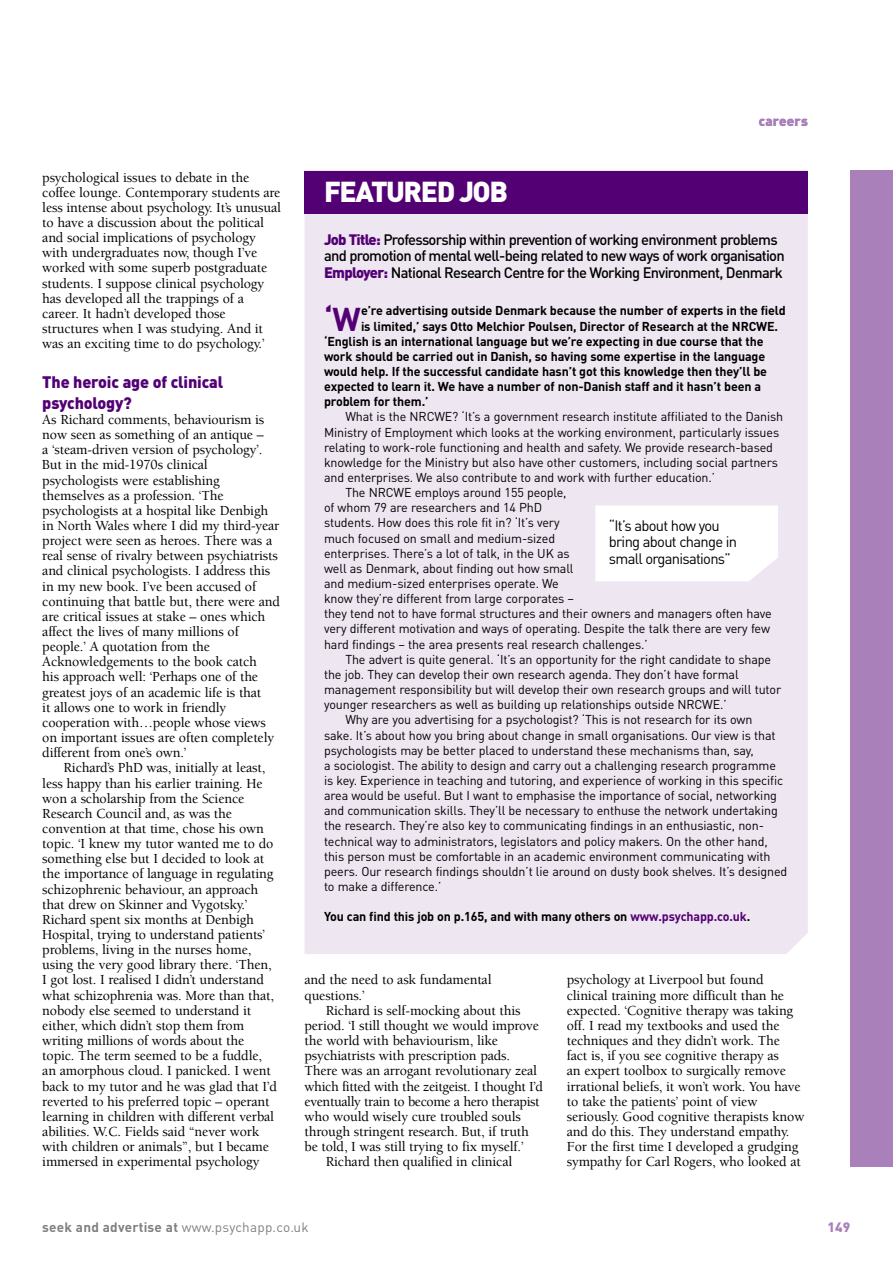
<style>
.page{position:relative;width:893px;height:1263px;background:#fff}
.page>*{position:absolute;margin:0;border:0;box-sizing:border-box;transform-origin:0 0}
.t1{font:700 32.55px "DIN Pro";color:#530074}
.t2{font:900 28.5px "DIN Pro";letter-spacing:-.05em;color:#fff}
.t3{font:900 16.5px/20.5px "DIN Pro";letter-spacing:-.01em;color:#530074}
.t4{font:500 15px/16.5px "DIN Pro";letter-spacing:-.05em;color:#000}
.t5{font:15px/16.5px "DIN Pro";letter-spacing:-.045em;color:#000}
.t6{font:500 14.25px/15.1px "Berkeley Std";letter-spacing:-.01em;color:#000}
.t7{font:700 13.5px "DIN Pro";letter-spacing:.015em;color:#808080}
.t8{font:900 13.5px "DIN Pro";letter-spacing:.015em;color:#a980ba}
.t9{font:12.75px "DIN Pro";letter-spacing:-.01em;color:#000}
.t10{font:700 12.75px "DIN Pro";letter-spacing:-.01em;color:#000}
.s1{font-weight:900;color:#530074}
.s2{color:#530074}
.s3{font-weight:400}
</style>
<div class="page">
<div style="left:305px;top:170px;width:503px;height:784px;background:#eee6f1"></div>
<div style="left:305px;top:171px;width:503px;height:43px;background:#530074"></div>
<svg style="left:595px;top:506px;width:183px;height:75px"></svg>
<div style="left:850px;top:170px;width:42px;height:996px;background:#a980ba"></div>
<p class="t6" style="left:42px;top:171px;width:240px">psychological issues to debate in the coffee lounge. Contemporary students are less intense about psychology. It’s unusual to have a discussion about the political and social implications of psychology with undergraduates now, though I’ve worked with some superb postgraduate students. I suppose clinical psychology has developed all the trappings of a career. It hadn’t developed those structures when I was studying. And it was an exciting time to do psychology.’</p>
<p class="t3" style="left:42px;top:372px;width:182px">The heroic age of clinical psychology?</p>
<p class="t6" style="left:42px;top:413px;width:239px">As Richard comments, behaviourism is now seen as something of an antique –<br>a ‘steam-driven version of psychology’.<br>But in the mid-1970s clinical psychologists were establishing themselves as a profession. ‘The psychologists at a hospital like Denbigh in North Wales where I did my third-year project were seen as heroes. There was a real sense of rivalry between psychiatrists and clinical psychologists. I address this in my new book. I’ve been accused of continuing that battle but, there were and are critical issues at stake – ones which affect the lives of many millions of people.’ A quotation from the Acknowledgements to the book catch<br>his approach well: ‘Perhaps one of the greatest joys of an academic life is that<br>it allows one to work in friendly cooperation with…people whose views on important issues are often completely different from one’s own.’</p>
<p class="t6" style="left:42px;top:762px;width:236px;text-indent:21px">Richard’s PhD was, initially at least, less happy than his earlier training. He won a scholarship from the Science Research Council and, as was the convention at that time, chose his own topic. ‘I knew my tutor wanted me to do something else but I decided to look at the importance of language in regulating schizophrenic behaviour, an approach that drew on Skinner and Vygotsky.’ Richard spent six months at Denbigh Hospital, trying to understand patients’ problems, living in the nurses home, using the very good library there. ‘Then, I got lost. I realised I didn’t understand what schizophrenia was. More than that, nobody else seemed to understand it either, which didn’t stop them from writing millions of words about the topic. The term seemed to be a fuddle, an amorphous cloud. I panicked. I went back to my tutor and he was glad that I’d reverted to his preferred topic – operant learning in children with different verbal abilities. W.C. Fields said “never work with children or animals”, but I became immersed in experimental psychology</p>
<h2 class="t2" style="left:324px;top:175px;width:185px">FEATURED JOB</h2>
<p class="t8" style="left:759px;top:113px;width:51px">careers</p>
<p class="t4" style="left:324px;top:233px;width:462px"><span class="s1">Job Title:</span> Professorship within prevention of working environment problems and promotion of mental well-being related to new ways of work organisation<br><span class="s1">Employer:</span> National Research Centre for the Working Environment, Denmark</p>
<h1 class="t1" style="left:324px;top:307px;width:38px">‘W</h1>
<p class="t10" style="left:361px;top:306px;width:426px">e’re advertising outside Denmark because the number of experts in the field</p>
<p class="t10" style="left:361px;top:321px;width:419px">is limited,’ says Otto Melchior Poulsen, Director of Research at the NRCWE.</p>
<p class="t10" style="left:324px;top:337px;width:441px">‘English is an international language but we’re expecting in due course that the</p>
<p class="t10" style="left:324px;top:352px;width:443px">work should be carried out in Danish, so having some expertise in the language</p>
<p class="t10" style="left:324px;top:367px;width:444px">would help. If the successful candidate hasn’t got this knowledge then they’ll be</p>
<p class="t10" style="left:324px;top:382px;width:439px">expected to learn it. We have a number of non-Danish staff and it hasn’t been a</p>
<p class="t10" style="left:324px;top:397px;width:106px">problem for them.’</p>
<p class="t9" style="left:345px;top:412px;width:439px">What is the NRCWE? ‘It’s a government research institute affiliated to the Danish</p>
<p class="t9" style="left:324px;top:427px;width:457px">Ministry of Employment which looks at the working environment, particularly issues</p>
<p class="t9" style="left:324px;top:443px;width:450px">relating to work-role functioning and health and safety. We provide research-based</p>
<p class="t9" style="left:324px;top:458px;width:455px">knowledge for the Ministry but also have other customers, including social partners</p>
<p class="t9" style="left:324px;top:473px;width:392px">and enterprises. We also contribute to and work with further education.’</p>
<p class="t9" style="left:345px;top:488px;width:223px">The NRCWE employs around 155 people,</p>
<p class="t9" style="left:324px;top:503px;width:220px">of whom 79 are researchers and 14 PhD</p>
<p class="t9" style="left:324px;top:518px;width:237px">students. How does this role fit in? ‘It’s very</p>
<p class="t9" style="left:324px;top:534px;width:233px">much focused on small and medium-sized</p>
<p class="t9" style="left:324px;top:549px;width:247px">enterprises. There’s a lot of talk, in the UK as</p>
<p class="t9" style="left:324px;top:564px;width:251px">well as Denmark, about finding out how small</p>
<p class="t9" style="left:324px;top:579px;width:236px">and medium-sized enterprises operate. We</p>
<p class="t9" style="left:324px;top:594px;width:251px">know they’re different from large corporates –</p>
<p class="t9" style="left:324px;top:609px;width:449px">they tend not to have formal structures and their owners and managers often have</p>
<p class="t9" style="left:324px;top:624px;width:447px">very different motivation and ways of operating. Despite the talk there are very few</p>
<p class="t9" style="left:324px;top:640px;width:325px">hard findings – the area presents real research challenges.’</p>
<p class="t9" style="left:345px;top:655px;width:427px">The advert is quite general. ‘It’s an opportunity for the right candidate to shape</p>
<p class="t9" style="left:324px;top:670px;width:416px">the job. They can develop their own research agenda. They don’t have formal</p>
<p class="t9" style="left:324px;top:685px;width:459px">management responsibility but will develop their own research groups and will tutor</p>
<p class="t9" style="left:324px;top:700px;width:404px">younger researchers as well as building up relationships outside NRCWE.’</p>
<p class="t9" style="left:345px;top:715px;width:409px">Why are you advertising for a psychologist? ‘This is not research for its own</p>
<p class="t9" style="left:324px;top:730px;width:453px">sake. It’s about how you bring about change in small organisations. Our view is that</p>
<p class="t9" style="left:324px;top:746px;width:431px">psychologists may be better placed to understand these mechanisms than, say,</p>
<p class="t9" style="left:324px;top:761px;width:453px">a sociologist. The ability to design and carry out a challenging research programme</p>
<p class="t9" style="left:324px;top:776px;width:461px">is key. Experience in teaching and tutoring, and experience of working in this specific</p>
<p class="t9" style="left:324px;top:791px;width:454px">area would be useful. But I want to emphasise the importance of social, networking</p>
<p class="t9" style="left:324px;top:806px;width:455px">and communication skills. They’ll be necessary to enthuse the network undertaking</p>
<p class="t9" style="left:324px;top:821px;width:441px">the research. They’re also key to communicating findings in an enthusiastic, non-</p>
<p class="t9" style="left:324px;top:837px;width:445px">technical way to administrators, legislators and policy makers. On the other hand,</p>
<p class="t9" style="left:324px;top:852px;width:448px">this person must be comfortable in an academic environment communicating with</p>
<p class="t9" style="left:324px;top:867px;width:465px">peers. Our research findings shouldn’t lie around on dusty book shelves. It’s designed</p>
<p class="t9" style="left:324px;top:882px;width:119px">to make a difference.’</p>
<p class="t10" style="left:324px;top:912px;width:428px">You can find this job on p.165, and with many others on <span class="s2">www.psychapp.co.uk</span>.</p>
<p class="t5" style="left:609px;top:519px;width:130px">“It’s about how you bring about change in small organisations”</p>
<p class="t6" style="left:305px;top:974px;width:188px">and the need to ask fundamental questions.’</p>
<p class="t6" style="left:326px;top:1004px;width:196px">Richard is self-mocking about this</p>
<p class="t6" style="left:305px;top:1019px;width:236px">period. ‘I still thought we would improve</p>
<p class="t6" style="left:305px;top:1034px;width:195px">the world with behaviourism, like</p>
<p class="t6" style="left:305px;top:1049px;width:207px">psychiatrists with prescription pads.</p>
<p class="t6" style="left:305px;top:1065px;width:234px">There was an arrogant revolutionary zeal</p>
<p class="t6" style="left:305px;top:1080px;width:240px">which fitted with the zeitgeist. I thought I’d</p>
<p class="t6" style="left:305px;top:1095px;width:237px">eventually train to become a hero therapist</p>
<p class="t6" style="left:305px;top:1110px;width:218px">who would wisely cure troubled souls</p>
<p class="t6" style="left:305px;top:1125px;width:226px">through stringent research. But, if truth</p>
<p class="t6" style="left:305px;top:1140px;width:221px">be told, I was still trying to fix myself.’</p>
<p class="t6" style="left:326px;top:1155px;width:188px">Richard then qualified in clinical</p>
<p class="t6" style="left:567px;top:974px;width:239px">psychology at Liverpool but found clinical training more difficult than he expected. ‘Cognitive therapy was taking off. I read my textbooks and used the techniques and they didn’t work. The<br>fact is, if you see cognitive therapy as<br>an expert toolbox to surgically remove irrational beliefs, it won’t work. You have to take the patients’ point of view seriously. Good cognitive therapists know and do this. They understand empathy.<br>For the first time I developed a grudging sympathy for Carl Rogers, who looked at</p>
<p class="t7" style="left:42px;top:1223px;width:268px">seek and advertise at <span class="s3">www.psychapp.co.uk</span></p>
<p class="t8" style="left:827px;top:1220px;width:24px">149</p>
</div>
